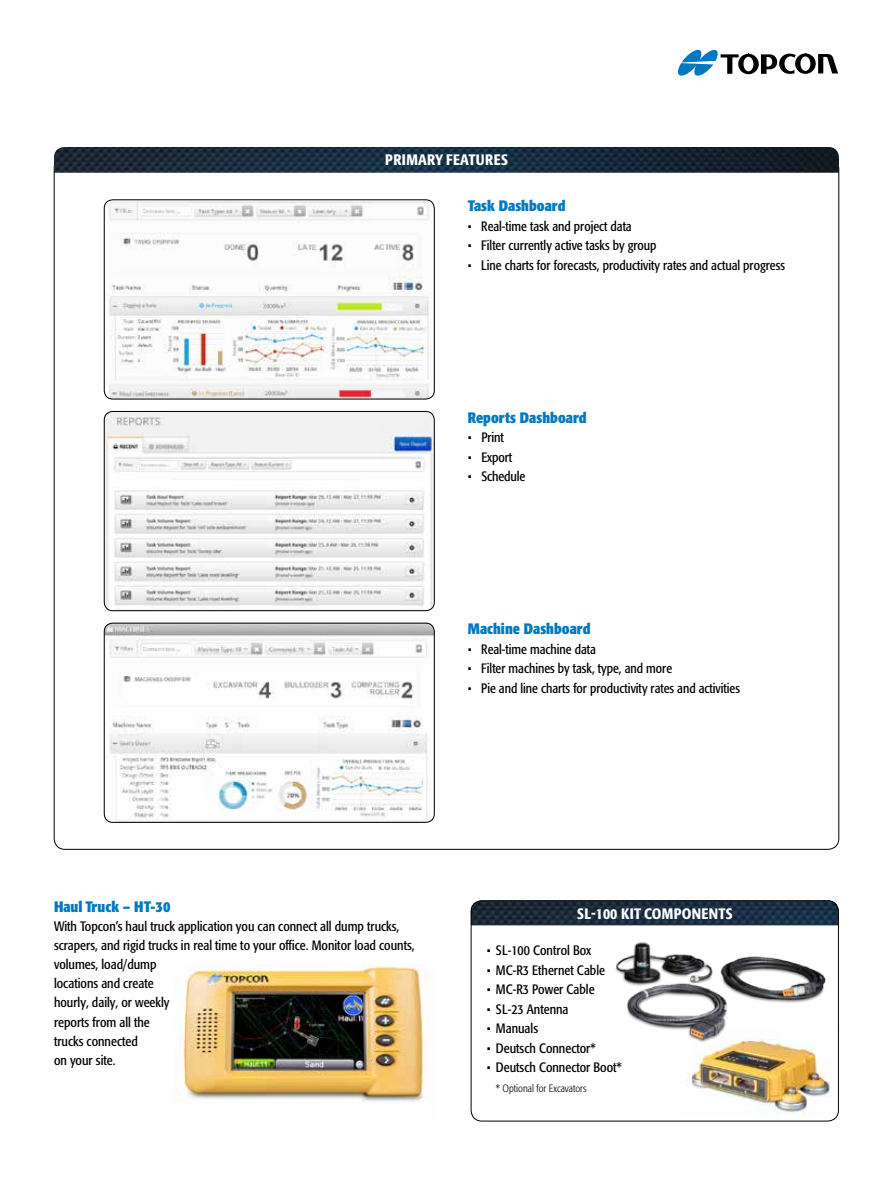
<style>
.page{position:relative;width:893px;height:1188px;background:#fff}
.page>*{position:absolute;margin:0;border:0;box-sizing:border-box;transform-origin:0 0}
.t1{font:700 condensed 15px "Formata Pro";color:#0079c1}
.t2{font:500 condensed 15px "Formata Pro";letter-spacing:.01em;color:#fff}
.t3{font:500 condensed 15px "Formata Pro";letter-spacing:.03em;color:#fff}
.t4{font:condensed 13.5px/19.2px "Formata Pro";color:#000}
.t5{font:300 condensed 10.5px "Formata Pro";color:#000}
</style>
<div class="page">
<img style="left:54px;top:147px;width:785px;height:26px">
<svg style="left:678px;top:50px;width:160px;height:26px"></svg>
<img style="left:689px;top:1059px;width:143px;height:55px">
<img style="left:104px;top:200px;width:330px;height:199px">
<div style="left:104px;top:200px;width:330px;height:199px;border:1px solid #000;border-radius:9px"></div>
<img style="left:104px;top:411px;width:330px;height:200px">
<div style="left:104px;top:411px;width:330px;height:200px;border:1px solid #000;border-radius:9px"></div>
<img style="left:104px;top:623px;width:330px;height:199px">
<div style="left:104px;top:623px;width:330px;height:200px;border:1px solid #000;border-radius:9px"></div>
<img style="left:471px;top:901px;width:368px;height:24px">
<div style="left:471px;top:901px;width:368px;height:220px;border:1px solid #000;border-radius:11px"></div>
<img style="left:615px;top:942px;width:211px;height:117px">
<img style="left:179px;top:964px;width:249px;height:138px">
<p class="t3" style="left:385px;top:150px;width:124px">PRIMARY FEATURES</p>
<p class="t1" style="left:468px;top:196px;width:99px">Task Dashboard</p>
<p class="t4" style="left:468px;top:216px;width:165px">• Real-time task and project data</p>
<p class="t4" style="left:468px;top:236px;width:190px">• Filter currently active tasks by group</p>
<p class="t4" style="left:468px;top:255px;width:319px">• Line charts for forecasts, productivity rates and actual progress</p>
<p class="t1" style="left:468px;top:408px;width:120px">Reports Dashboard</p>
<p class="t4" style="left:468px;top:428px;width:38px">• Print</p>
<p class="t4" style="left:468px;top:447px;width:46px">• Export</p>
<p class="t4" style="left:468px;top:467px;width:59px">• Schedule</p>
<p class="t1" style="left:468px;top:619px;width:124px">Machine Dashboard</p>
<p class="t4" style="left:468px;top:639px;width:130px">• Real-time machine data</p>
<p class="t4" style="left:468px;top:659px;width:206px">• Filter machines by task, type, and more</p>
<p class="t4" style="left:468px;top:678px;width:274px">• Pie and line charts for productivity rates and activities</p>
<p class="t1" style="left:54px;top:897px;width:118px">Haul Truck – HT-30</p>
<p class="t4" style="left:54px;top:916px;width:362px">With Topcon’s haul truck application you can connect all dump trucks, scrapers, and rigid trucks in real time to your office. Monitor load counts, volumes, load/dump<br>locations and create<br>hourly, daily, or weekly<br>reports from all the<br>trucks connected<br>on your site.</p>
<p class="t2" style="left:577px;top:904px;width:157px">SL-100 KIT COMPONENTS</p>
<p class="t4" style="left:487px;top:941px;width:106px">• SL-100 Control Box</p>
<p class="t4" style="left:487px;top:960px;width:120px">• MC-R3 Ethernet Cable</p>
<p class="t4" style="left:487px;top:980px;width:109px">• MC-R3 Power Cable</p>
<p class="t4" style="left:487px;top:999px;width:83px">• SL-23 Antenna</p>
<p class="t4" style="left:487px;top:1019px;width:53px">• Manuals</p>
<p class="t4" style="left:487px;top:1038px;width:110px">• Deutsch Connector*</p>
<p class="t4" style="left:487px;top:1058px;width:136px">• Deutsch Connector Boot*</p>
<p class="t5" style="left:496px;top:1081px;width:92px">* Optional for Excavators</p>
</div>
